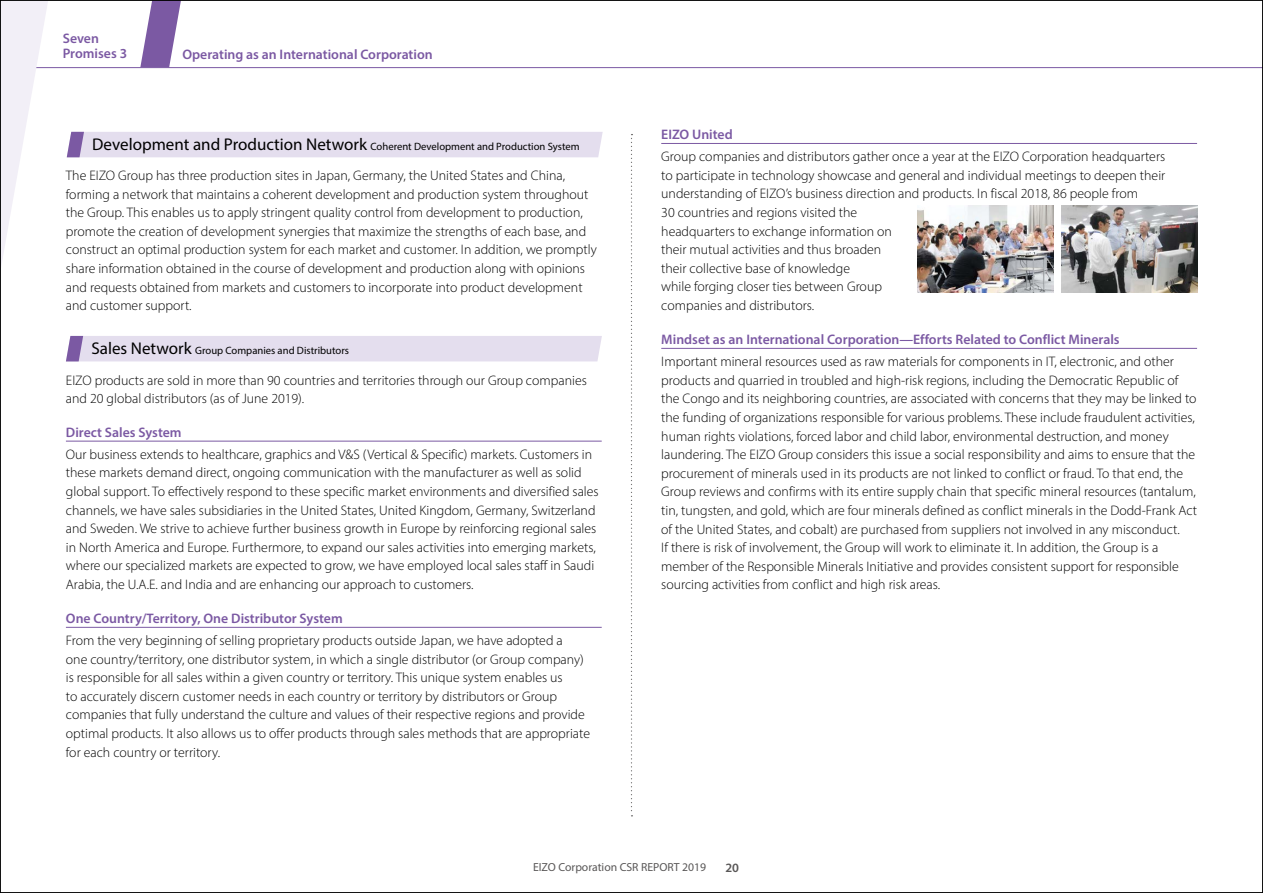
<style>
.page{position:relative;width:1263px;height:893px;background:#fff}
.page>*{position:absolute;margin:0;border:0;box-sizing:border-box;transform-origin:0 0}
.t1{font:300 13.8px/18.6px "Myriad Pro";color:#000}
.t2{font:600 13.8px/14.9px "Myriad Pro";color:#7b59a3}
.t3{font:600 12.75px "Myriad Pro";color:#595757}
.t4{font:11.7px "Myriad Pro";color:#595757}
.t5{font:10.65px "Myriad Pro";color:#000}
.s1{font-size:16.95px}
</style>
<div class="page">
<svg style="left:140px;top:2px;width:41px;height:65px"></svg>
<hr style="left:0;top:67px;width:1263px;height:1px;background:#7b59a3">
<svg style="left:2px;top:2px;width:57px;height:257px"></svg>
<svg style="left:631px;top:134px;width:1px;height:682px"></svg>
<div style="left:66px;top:336px;width:536px;height:25px;background:#e4deee"></div>
<div style="left:67px;top:132px;width:536px;height:25px;background:#e4deee"></div>
<hr style="left:66px;top:441px;width:536px;height:1px;background:#7b59a3">
<hr style="left:661px;top:143px;width:536px;height:1px;background:#7b59a3">
<hr style="left:661px;top:348px;width:536px;height:1px;background:#7b59a3">
<hr style="left:66px;top:627px;width:536px;height:1px;background:#7b59a3">
<img style="left:1061px;top:205px;width:136px;height:88px">
<img style="left:917px;top:205px;width:136px;height:88px">
<p class="t2" style="left:63px;top:31px;width:66px">Seven<br>Promises 3</p>
<p class="t2" style="left:182px;top:47px;width:252px">Operating as an International Corporation</p>
<p class="t5" style="left:92px;top:140px;width:489px"><span class="s1">Development and Production Network</span> Coherent Development and Production System</p>
<p class="t1" style="left:66px;top:166px;width:532px">The EIZO Group has three production sites in Japan, Germany, the United States and China, forming a network that maintains a coherent development and production system throughout the Group. This enables us to apply stringent quality control from development to production, promote the creation of development synergies that maximize the strengths of each base, and construct an optimal production system for each market and customer. In addition, we promptly share information obtained in the course of development and production along with opinions and requests obtained from markets and customers to incorporate into product development and customer support.</p>
<p class="t5" style="left:91px;top:344px;width:259px"><span class="s1">Sales Network</span> Group Companies and Distributors</p>
<p class="t1" style="left:66px;top:371px;width:522px">EIZO products are sold in more than 90 countries and territories through our Group companies and 20 global distributors (as of June 2019).</p>
<p class="t2" style="left:66px;top:424px;width:117px">Direct Sales System</p>
<p class="t1" style="left:66px;top:445px;width:534px">Our business extends to healthcare, graphics and V&amp;S (Vertical &amp; Specific) markets. Customers in these markets demand direct, ongoing communication with the manufacturer as well as solid global support. To effectively respond to these specific market environments and diversified sales channels, we have sales subsidiaries in the United States, United Kingdom, Germany, Switzerland and Sweden. We strive to achieve further business growth in Europe by reinforcing regional sales in North America and Europe. Furthermore, to expand our sales activities into emerging markets, where our specialized markets are expected to grow, we have employed local sales staff in Saudi Arabia, the U.A.E. and India and are enhancing our approach to customers.</p>
<p class="t2" style="left:66px;top:610px;width:278px">One Country/Territory, One Distributor System</p>
<p class="t1" style="left:66px;top:631px;width:526px">From the very beginning of selling proprietary products outside Japan, we have adopted a<br>one country/territory, one distributor system, in which a single distributor (or Group company) is responsible for all sales within a given country or territory. This unique system enables us<br>to accurately discern customer needs in each country or territory by distributors or Group companies that fully understand the culture and values of their respective regions and provide optimal products. It also allows us to offer products through sales methods that are appropriate for each country or territory.</p>
<p class="t2" style="left:661px;top:126px;width:73px">EIZO United</p>
<p class="t1" style="left:661px;top:147px;width:506px">Group companies and distributors gather once a year at the EIZO Corporation headquarters to participate in technology showcase and general and individual meetings to deepen their understanding of EIZO’s business direction and products. In fiscal 2018, 86 people from<br>30 countries and regions visited the<br>headquarters to exchange information on<br>their mutual activities and thus broaden<br>their collective base of knowledge<br>while forging closer ties between Group<br>companies and distributors.</p>
<p class="t2" style="left:661px;top:331px;width:460px">Mindset as an International Corporation—Efforts Related to Conflict Minerals</p>
<p class="t1" style="left:661px;top:352px;width:537px">Important mineral resources used as raw materials for components in IT, electronic, and other products and quarried in troubled and high-risk regions, including the Democratic Republic of the Congo and its neighboring countries, are associated with concerns that they may be linked to the funding of organizations responsible for various problems. These include fraudulent activities, human rights violations, forced labor and child labor, environmental destruction, and money laundering. The EIZO Group considers this issue a social responsibility and aims to ensure that the procurement of minerals used in its products are not linked to conflict or fraud. To that end, the Group reviews and confirms with its entire supply chain that specific mineral resources (tantalum, tin, tungsten, and gold, which are four minerals defined as conflict minerals in the Dodd-Frank Act of the United States, and cobalt) are purchased from suppliers not involved in any misconduct.<br>If there is risk of involvement, the Group will work to eliminate it. In addition, the Group is a member of the Responsible Minerals Initiative and provides consistent support for responsible sourcing activities from conflict and high risk areas.</p>
<p class="t4" style="left:533px;top:860px;width:174px">EIZO Corporation CSR REPORT 2019</p>
<p class="t3" style="left:725px;top:859px;width:15px">20</p>
</div>
